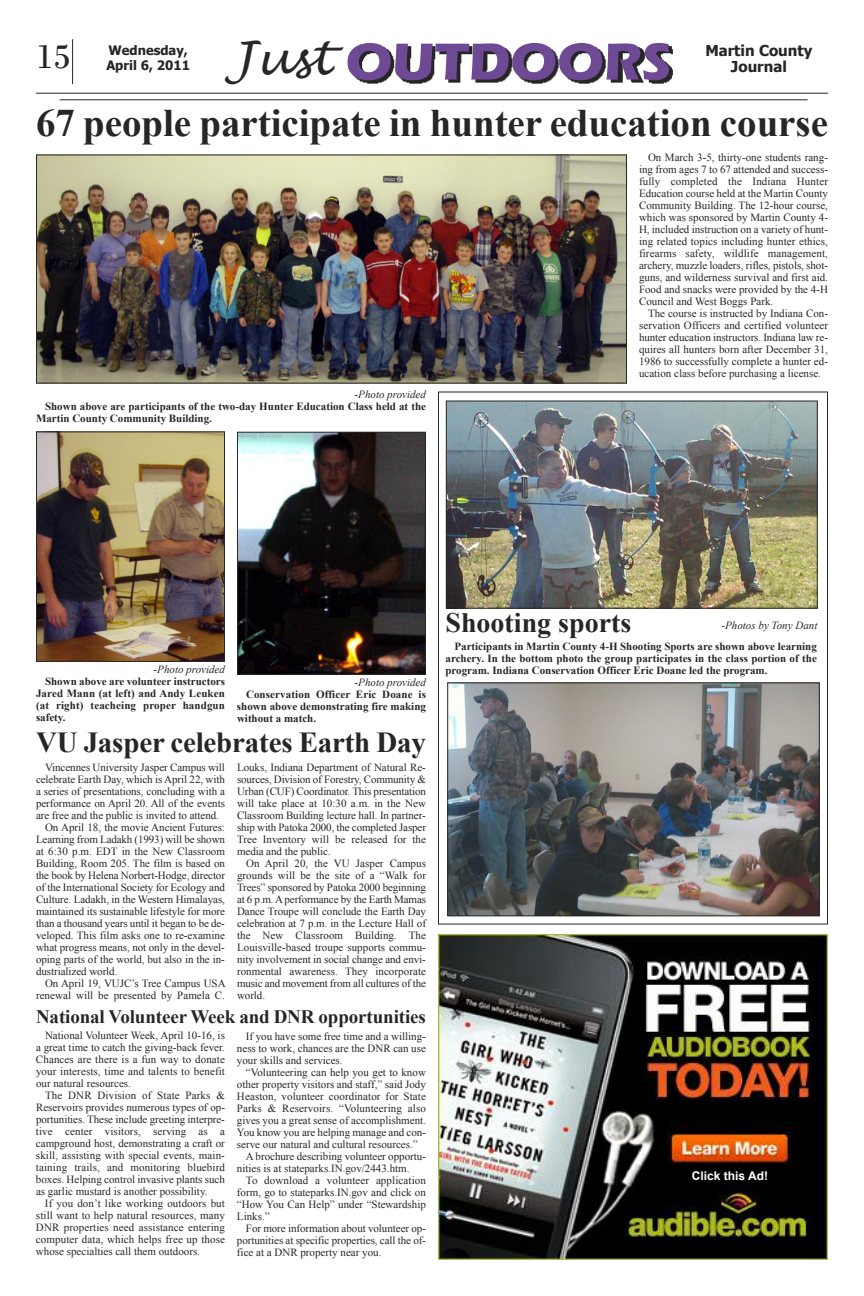
<style>
.page{position:relative;width:864px;height:1296px;background:#fff}
.page>*{position:absolute;margin:0;border:0;box-sizing:border-box;transform-origin:0 0}
.t1{font:700 54px "Eras ITC";color:#6f4a94}
.t2{font:italic 46px "Lucida Handwriting";color:#272627}
.t3{font:700 39px "Times New Roman";color:#272627}
.t4{font:36px "Bodoni";color:#272627}
.t5{font:700 29px "Times New Roman";letter-spacing:-.005em;color:#272627}
.t6{font:700 28px "Times New Roman";color:#272627}
.t7{font:700 19px "Times New Roman";letter-spacing:-.005em;color:#272627}
.t8{font:700 15px "Tahoma";color:#272627}
.t9{font:700 13px/15.6px "Tahoma";color:#272627}
.t10{font:700 12px "Arial";color:#fff}
.t11{font:11px/12px "Times New Roman";color:#272627;text-align:justify}
.t12{font:700 11px/12px "Times New Roman";color:#272627;text-align:justify}
.t13{font:italic 11px "Times New Roman";color:#272627}
</style>
<div class="page">
<img style="left:322px;top:45px;width:381px;height:56px">
<hr style="left:60px;top:99px;width:748px;height:1px;background:#272627">
<hr style="left:36px;top:93px;width:792px;height:1px;background:#272627">
<hr style="left:72px;top:39px;width:1px;height:45px;background:#272627">
<img style="left:438px;top:934px;width:390px;height:325px">
<img style="left:38px;top:156px;width:587px;height:226px">
<div style="left:36px;top:154px;width:591px;height:230px;border:1px solid #272627"></div>
<img style="left:239px;top:434px;width:185px;height:239px">
<div style="left:237px;top:432px;width:189px;height:243px;border:1px solid #272627"></div>
<img style="left:38px;top:433px;width:185px;height:227px">
<div style="left:36px;top:431px;width:189px;height:231px;border:1px solid #272627"></div>
<img style="left:448px;top:402px;width:368px;height:205px">
<div style="left:446px;top:400px;width:372px;height:209px;border:1px solid #272627"></div>
<img style="left:449px;top:684px;width:369px;height:230px">
<div style="left:447px;top:682px;width:373px;height:234px;border:1px solid #272627"></div>
<h2 class="t2" style="left:231px;top:28px;width:102px">Just</h2>
<h3 class="t4" style="left:36px;top:35px;width:37px">15</h3>
<h1 class="t1" style="left:346px;top:31px;width:328px">OUTDOORS</h1>
<p class="t9" style="left:106px;top:42px;width:85px">Wednesday,<br>April 6, 2011</p>
<h3 class="t8" style="left:705px;top:41px;width:108px">Martin County</h3>
<h3 class="t8" style="left:731px;top:57px;width:57px">Journal</h3>
<h3 class="t3" style="left:36px;top:102px;width:793px">67 people participate in hunter education course</h3>
<p class="t13" style="left:355px;top:388px;width:73px">-Photo provided</p>
<p class="t12" style="left:36px;top:400px;width:392px;text-indent:9px">Shown above are participants of the two-day Hunter education Class held at the<br>Martin County Community Building.</p>
<p class="t11" style="left:639px;top:152px;width:191px;text-indent:9px">On March 3-5, thirty-one students rang&shy;ing from ages 7 to 67 attended and success&shy;fully completed the Indiana Hunter Education course held at the Martin County Community Building. The 12-hour course, which was sponsored by Martin County 4- H, included instruction on a variety of hunt&shy;ing related topics including hunter ethics, firearms safety, wildlife management, archery, muzzle loaders, rifles, pistols, shot&shy;guns, and wilderness survival and first aid.<br>Food and snacks were provided by the 4-H Council and West Boggs Park.</p>
<p class="t11" style="left:639px;top:308px;width:191px;text-indent:9px">The course is instructed by Indiana Con&shy;servation Officers and certified volunteer hunter education instructors. Indiana law re&shy;quires all hunters born after December 31, 1986 to successfully complete a hunter ed&shy;ucation class before purchasing a license.</p>
<p class="t13" style="left:154px;top:663px;width:73px">-Photo provided</p>
<p class="t12" style="left:36px;top:675px;width:190px;text-indent:9px">Shown above are volunteer instructors Jared Mann (at left) and andy leuken (at right) teacheing proper handgun safety.</p>
<p class="t13" style="left:355px;top:677px;width:73px">-Photo provided</p>
<p class="t12" style="left:237px;top:689px;width:191px;text-indent:9px">Conservation officer eric Doane is shown above demonstrating fire making without a match.</p>
<h3 class="t5" style="left:36px;top:727px;width:392px">Vu Jasper celebrates earth Day</h3>
<p class="t11" style="left:45px;top:761px;width:182px">Vincennes University Jasper Campus will</p>
<p class="t11" style="left:36px;top:773px;width:191px">celebrate Earth Day, which is April 22, with</p>
<p class="t11" style="left:36px;top:785px;width:191px">a series of presentations, concluding with a</p>
<p class="t11" style="left:36px;top:797px;width:190px">performance on April 20. All of the events</p>
<p class="t11" style="left:36px;top:809px;width:184px">are free and the public is invited to attend.</p>
<p class="t11" style="left:45px;top:821px;width:182px">On April 18, the movie Ancient Futures:</p>
<p class="t11" style="left:36px;top:833px;width:191px">Learning from Ladakh (1993) will be shown</p>
<p class="t11" style="left:36px;top:845px;width:191px">at 6:30 p.m. EDT in the New Classroom</p>
<p class="t11" style="left:36px;top:857px;width:190px">Building, Room 205. The film is based on</p>
<p class="t11" style="left:36px;top:869px;width:191px">the book by Helena Norbert-Hodge, director</p>
<p class="t11" style="left:36px;top:881px;width:191px">of the International Society for Ecology and</p>
<p class="t11" style="left:36px;top:893px;width:191px">Culture. Ladakh, in the Western Himalayas,</p>
<p class="t11" style="left:36px;top:905px;width:191px">maintained its sustainable lifestyle for more</p>
<p class="t11" style="left:36px;top:917px;width:190px">than a thousand years until it began to be de-</p>
<p class="t11" style="left:36px;top:929px;width:191px">veloped. This film asks one to re-examine</p>
<p class="t11" style="left:36px;top:941px;width:190px">what progress means, not only in the devel-</p>
<p class="t11" style="left:36px;top:953px;width:190px">oping parts of the world, but also in the in-</p>
<p class="t11" style="left:36px;top:965px;width:83px">dustrialized world.</p>
<p class="t11" style="left:45px;top:977px;width:182px">On April 19, VUJC’s Tree Campus USA</p>
<p class="t11" style="left:36px;top:989px;width:191px">renewal will be presented by Pamela C.</p>
<p class="t11" style="left:237px;top:761px;width:191px">Louks, Indiana Department of Natural Re&shy;sources, Division of Forestry, Community &amp; Urban (CUF) Coordinator. This presentation will take place at 10:30 a.m. in the New Classroom Building lecture hall. In partner&shy;ship with Patoka 2000, the completed Jasper Tree Inventory will be released for the media and the public.</p>
<p class="t11" style="left:237px;top:857px;width:191px;text-indent:9px">On April 20, the VU Jasper Campus grounds will be the site of a “Walk for Trees” sponsored by Patoka 2000 beginning at 6 p.m.Aperformance by the Earth Mamas Dance Troupe will conclude the Earth Day celebration at 7 p.m. in the Lecture Hall of the New Classroom Building. The Louisville-based troupe supports commu&shy;nity involvement in social change and envi&shy;ronmental awareness. They incorporate music and movement from all cultures of the world.</p>
<h3 class="t7" style="left:36px;top:1006px;width:391px">national Volunteer Week and Dnr opportunities</h3>
<p class="t11" style="left:36px;top:1030px;width:191px;text-indent:9px">National Volunteer Week, April 10-16, is a great time to catch the giving-back fever.<br>Chances are there is a fun way to donate your interests, time and talents to benefit our natural resources.</p>
<p class="t11" style="left:36px;top:1090px;width:191px;text-indent:9px">The DNR Division of State Parks &amp; Reservoirs provides numerous types of op&shy;portunities. These include greeting interpre&shy;tive center visitors, serving as a campground host, demonstrating a craft or skill, assisting with special events, main&shy;taining trails, and monitoring bluebird boxes. Helping control invasive plants such as garlic mustard is another possibility.</p>
<p class="t11" style="left:36px;top:1198px;width:191px;text-indent:9px">If you don’t like working outdoors but still want to help natural resources, many DNR properties need assistance entering computer data, which helps free up those whose specialties call them outdoors.</p>
<p class="t11" style="left:237px;top:1030px;width:191px;text-indent:9px">If you have some free time and a willing&shy;ness to work, chances are the DNR can use your skills and services.</p>
<p class="t11" style="left:246px;top:1066px;width:181px">“Volunteering can help you get to know</p>
<p class="t11" style="left:237px;top:1078px;width:190px">other property visitors and staff,” said Jody</p>
<p class="t11" style="left:237px;top:1090px;width:191px">Heaston, volunteer coordinator for State</p>
<p class="t11" style="left:237px;top:1102px;width:191px">Parks &amp; Reservoirs. “Volunteering also</p>
<p class="t11" style="left:237px;top:1114px;width:190px">gives you a great sense of accomplishment.</p>
<p class="t11" style="left:237px;top:1126px;width:190px">You know you are helping manage and con-</p>
<p class="t11" style="left:237px;top:1138px;width:182px">serve our natural and cultural resources.”</p>
<p class="t11" style="left:246px;top:1150px;width:182px">A brochure describing volunteer opportu-</p>
<p class="t11" style="left:237px;top:1162px;width:174px">nities is at stateparks.IN.gov/2443.htm.</p>
<p class="t11" style="left:246px;top:1174px;width:182px">To download a volunteer application</p>
<p class="t11" style="left:237px;top:1186px;width:190px">form, go to stateparks.IN.gov and click on</p>
<p class="t11" style="left:237px;top:1198px;width:190px">“How You Can Help” under “Stewardship</p>
<p class="t11" style="left:237px;top:1210px;width:34px">Links.”</p>
<p class="t11" style="left:246px;top:1222px;width:182px">For more information about volunteer op-</p>
<p class="t11" style="left:237px;top:1234px;width:190px">portunities at specific properties, call the of-</p>
<p class="t11" style="left:237px;top:1246px;width:146px">fice at a DNR property near you.</p>
<h3 class="t6" style="left:446px;top:607px;width:187px">Shooting sports</h3>
<p class="t12" style="left:446px;top:641px;width:373px;text-indent:9px">Participants in Martin County 4-H Shooting Sports are shown above learning archery. In the bottom photo the group participates in the class portion of the program. Indiana Conservation officer eric Doane led the program.</p>
<p class="t13" style="left:722px;top:619px;width:97px">-Photos by Tony Dant</p>
<p class="t10" style="left:692px;top:1169px;width:78px">Click this Ad!</p>
</div>
